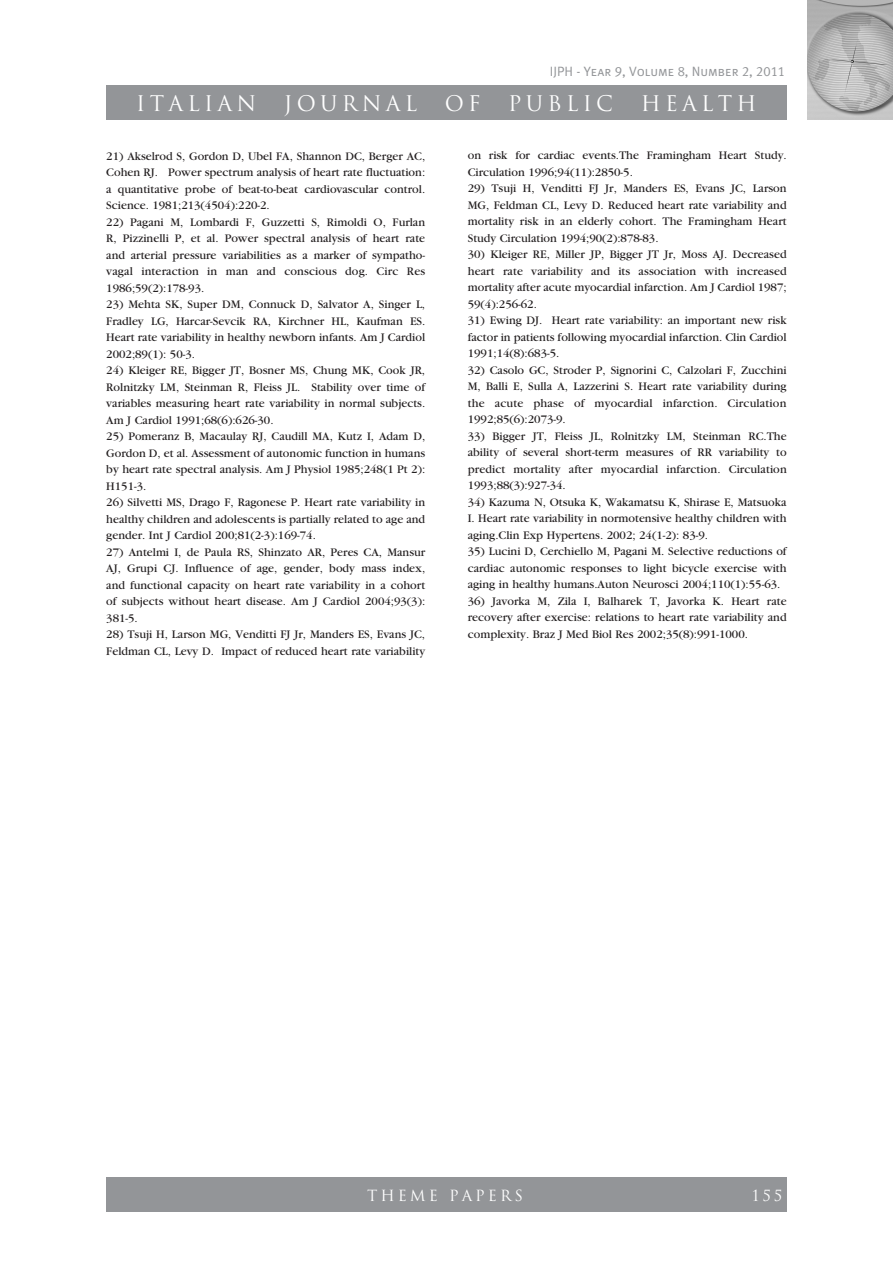
<style>
.page{position:relative;width:893px;height:1263px;background:#fff}
.page>*{position:absolute;margin:0;border:0;box-sizing:border-box;transform-origin:0 0}
.t1{font:21px "Trajan";letter-spacing:.2em;color:#fff}
.t2{font:15px "Trajan";letter-spacing:.2em;color:#fff}
.t3{font:13.5px "Meta Plus Normal Caps";color:#939598}
.t4{font:12.15px/16.5px "Garamond";color:#231f20;text-align:justify}
</style>
<div class="page">
<img style="left:808px;top:0;width:85px;height:119px">
<div style="left:106px;top:85px;width:681px;height:34px;background:#939598"></div>
<div style="left:106px;top:1178px;width:681px;height:34px;background:#939598"></div>
<p class="t3" style="left:550px;top:63px;width:237px">IJPH - Year 9, Volume 8, Number 2, 2011</p>
<h1 class="t1" style="left:136px;top:91px;width:121px">ITALIAN</h1>
<h1 class="t1" style="left:284px;top:91px;width:135px">JOURNAL</h1>
<h1 class="t1" style="left:445px;top:91px;width:37px">OF</h1>
<h1 class="t1" style="left:508px;top:91px;width:106px">PUBLIC</h1>
<h1 class="t1" style="left:641px;top:91px;width:117px">HEALTH</h1>
<p class="t4" style="left:106px;top:148px;width:320px">21) Akselrod S, Gordon D, Ubel FA, Shannon DC, Berger AC, Cohen RJ. Power spectrum analysis of heart rate fluctuation: a quantitative probe of beat-to-beat cardiovascular control.<br>Science. 1981;213(4504):220-2.</p>
<p class="t4" style="left:106px;top:214px;width:320px">22) Pagani M, Lombardi F, Guzzetti S, Rimoldi O, Furlan R, Pizzinelli P, et al. Power spectral analysis of heart rate and arterial pressure variabilities as a marker of sympatho&shy;vagal interaction in man and conscious dog. Circ Res 1986;59(2):178-93.</p>
<p class="t4" style="left:106px;top:296px;width:320px">23) Mehta SK, Super DM, Connuck D, Salvator A, Singer L, Fradley LG, Harcar-Sevcik RA, Kirchner HL, Kaufman ES.<br>Heart rate variability in healthy newborn infants. Am J Cardiol 2002;89(1): 50-3.</p>
<p class="t4" style="left:106px;top:362px;width:320px">24) Kleiger RE, Bigger JT, Bosner MS, Chung MK, Cook JR, Rolnitzky LM, Steinman R, Fleiss JL. Stability over time of variables measuring heart rate variability in normal subjects.<br>Am J Cardiol 1991;68(6):626-30.</p>
<p class="t4" style="left:106px;top:428px;width:320px">25) Pomeranz B, Macaulay RJ, Caudill MA, Kutz I, Adam D, Gordon D, et al. Assessment of autonomic function in humans by heart rate spectral analysis. Am J Physiol 1985;248(1 Pt 2):<br>H151-3.</p>
<p class="t4" style="left:106px;top:494px;width:320px">26) Silvetti MS, Drago F, Ragonese P. Heart rate variability in healthy children and adolescents is partially related to age and gender. Int J Cardiol 200;81(2-3):169-74.</p>
<p class="t4" style="left:106px;top:544px;width:320px">27) Antelmi I, de Paula RS, Shinzato AR, Peres CA, Mansur AJ, Grupi CJ. Influence of age, gender, body mass index, and functional capacity on heart rate variability in a cohort of subjects without heart disease. Am J Cardiol 2004;93(3):<br>381-5.</p>
<p class="t4" style="left:106px;top:626px;width:320px">28) Tsuji H, Larson MG, Venditti FJ Jr, Manders ES, Evans JC,<br>Feldman CL, Levy D. Impact of reduced heart rate variability</p>
<p class="t4" style="left:468px;top:148px;width:320px">on risk for cardiac events.The Framingham Heart Study.<br>Circulation 1996;94(11):2850-5.</p>
<p class="t4" style="left:468px;top:181px;width:320px">29) Tsuji H, Venditti FJ Jr, Manders ES, Evans JC, Larson MG, Feldman CL, Levy D. Reduced heart rate variability and mortality risk in an elderly cohort. The Framingham Heart Study Circulation 1994;90(2):878-83.</p>
<p class="t4" style="left:468px;top:247px;width:321px">30) Kleiger RE, Miller JP, Bigger JT Jr, Moss AJ. Decreased heart rate variability and its association with increased mortality after acute myocardial infarction. Am J Cardiol 1987; 59(4):256-62.</p>
<p class="t4" style="left:468px;top:312px;width:320px">31) Ewing DJ. Heart rate variability: an important new risk factor in patients following myocardial infarction. Clin Cardiol 1991;14(8):683-5.</p>
<p class="t4" style="left:468px;top:362px;width:320px">32) Casolo GC, Stroder P, Signorini C, Calzolari F, Zucchini M, Balli E, Sulla A, Lazzerini S. Heart rate variability during the acute phase of myocardial infarction. Circulation 1992;85(6):2073-9.</p>
<p class="t4" style="left:468px;top:428px;width:320px">33) Bigger JT, Fleiss JL, Rolnitzky LM, Steinman RC.The ability of several short-term measures of RR variability to predict mortality after myocardial infarction. Circulation 1993;88(3):927-34.</p>
<p class="t4" style="left:468px;top:494px;width:320px">34) Kazuma N, Otsuka K, Wakamatsu K, Shirase E, Matsuoka I. Heart rate variability in normotensive healthy children with aging.Clin Exp Hypertens. 2002; 24(1-2): 83-9.</p>
<p class="t4" style="left:468px;top:543px;width:320px">35) Lucini D, Cerchiello M, Pagani M. Selective reductions of cardiac autonomic responses to light bicycle exercise with aging in healthy humans.Auton Neurosci 2004;110(1):55-63.</p>
<p class="t4" style="left:468px;top:593px;width:320px">36) Javorka M, Zila I, Balharek T, Javorka K. Heart rate recovery after exercise: relations to heart rate variability and complexity. Braz J Med Biol Res 2002;35(8):991-1000.</p>
<p class="t2" style="left:367px;top:1186px;width:157px">THEME PAPERS</p>
<p class="t2" style="left:752px;top:1186px;width:32px">155</p>
</div>
